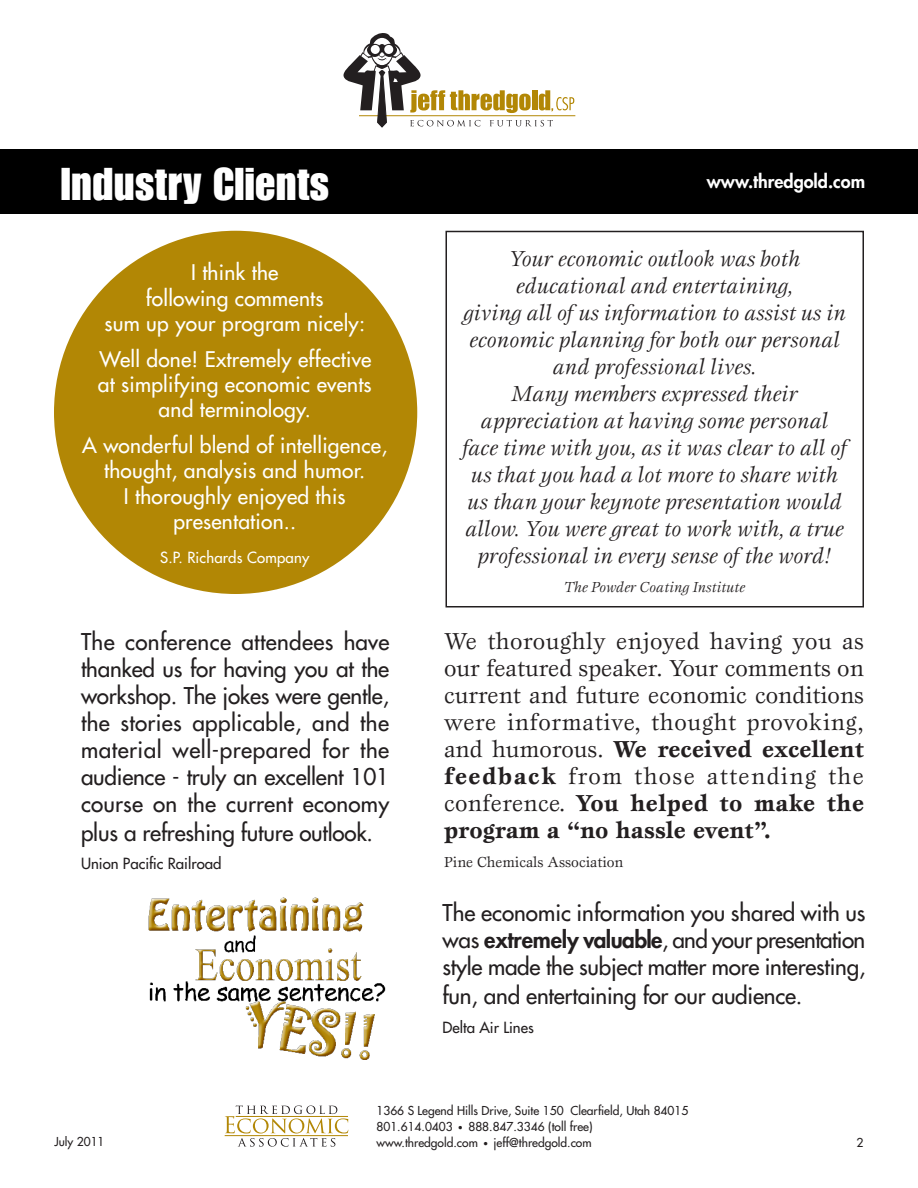
<style>
.page{position:relative;width:918px;height:1188px;background:#fff}
.page>*{position:absolute;margin:0;border:0;box-sizing:border-box;transform-origin:0 0}
.t1{font:45px "Impact LT Std";letter-spacing:.01em;color:#fff}
.t2{font:24px/27px "Esprit Std";letter-spacing:.03em;color:#231f20;text-align:justify}
.t3{font:italic 22.5px/27px "Esprit Std";color:#231f20;text-align:center}
.t4{font:500 22.5px/27.3px "Futura Std";letter-spacing:-.01em;color:#231f20;text-align:justify}
.t5{font:500 21px/25.2px "Futura Std";letter-spacing:.01em;color:#fff;text-align:center}
.t6{font:800 18px "Futura Std";color:#fff}
.t7{font:500 15px "Futura Std";color:#231f20}
.t8{font:italic 15px "Esprit Std";color:#231f20}
.t9{font:15px "Esprit Std";color:#231f20}
.t10{font:500 15px "Futura Std";letter-spacing:.01em;color:#fff}
.t11{font:500 12px/15.8px "Futura Std";color:#231f20}
.s1{font-weight:700}
.s2{font-weight:800}
.s3{font-size:9px}
</style>
<div class="page">
<hr style="left:359px;top:115px;width:216px;height:1px;background:#b28705">
<svg style="left:344px;top:33px;width:230px;height:95px"></svg>
<svg style="left:225px;top:1106px;width:123px;height:41px"></svg>
<hr style="left:225px;top:1135px;width:123px;height:1px;background:#b28705">
<hr style="left:236px;top:1116px;width:112px;height:1px;background:#b28705">
<div style="left:0;top:150px;width:918px;height:64px;background:#000"></div>
<div style="left:54px;top:231px;width:363px;height:363px;background:#b28705;border-radius:50%"></div>
<img style="left:148px;top:897px;width:238px;height:163px">
<div style="left:446px;top:231px;width:418px;height:377px;border:2px solid #231f20"></div>
<h1 class="t1" style="left:61px;top:158px;width:270px">Industry Clients</h1>
<p class="t5" style="left:104px;top:260px;width:262px">I think the<br>following comments<br>sum up your program nicely:</p>
<p class="t5" style="left:98px;top:347px;width:275px">Well done! Extremely effective at simplifying economic events and terminology.</p>
<p class="t5" style="left:82px;top:433px;width:307px">A wonderful blend of intelligence, thought, analysis and humor.<br>I thoroughly enjoyed this presentation..</p>
<p class="t10" style="left:160px;top:548px;width:151px">S.P. Richards Company</p>
<p class="t4" style="left:81px;top:628px;width:310px">The conference attendees have thanked us for having you at the workshop. The jokes were gentle, the stories applicable, and the material well-prepared for the audience - truly an excellent 101 course on the current economy plus a refreshing future outlook.</p>
<p class="t7" style="left:81px;top:854px;width:142px">Union Pacific Railroad</p>
<p class="t6" style="left:707px;top:170px;width:160px">www.thredgold.com</p>
<p class="t3" style="left:462px;top:245px;width:386px">Your economic outlook was both educational and entertaining,<br>giving all of us information to assist us in economic planning for both our personal and professional lives.<br>Many members expressed their appreciation at having some personal face time with you, as it was clear to all of us that you had a lot more to share with us than your keynote presentation would allow. You were great to work with, a true professional in every sense of the word!</p>
<p class="t8" style="left:564px;top:578px;width:183px">The Powder Coating Institute</p>
<p class="t2" style="left:444px;top:627px;width:421px">We thoroughly enjoyed having you as our featured speaker. Your comments on current and future economic conditions were informative, thought provoking, and humorous. <span class="s1">We received excellent feedback</span> from those attending the conference. <span class="s1">You helped to make the program a “no hassle event”.</span></p>
<p class="t9" style="left:444px;top:852px;width:181px">Pine Chemicals Association</p>
<p class="t4" style="left:443px;top:899px;width:424px">The economic information you shared with us was <span class="s2">extremely valuable</span>, and your presentation style made the subject matter more interesting, fun, and entertaining for our audience.</p>
<p class="t7" style="left:443px;top:1018px;width:93px">Delta Air Lines</p>
<p class="t11" style="left:376px;top:1103px;width:313px">1366 S Legend Hills Drive, Suite 150 Clearfield, Utah 84015<br>801.614.0403 <span class="s3">•</span> 888.847.3346 (toll free) www.thredgold.com <span class="s3">•</span> jeff@thredgold.com</p>
<p class="t11" style="left:54px;top:1134px;width:52px">July 2011</p>
<p class="t11" style="left:856px;top:1135px;width:8px">2</p>
</div>
